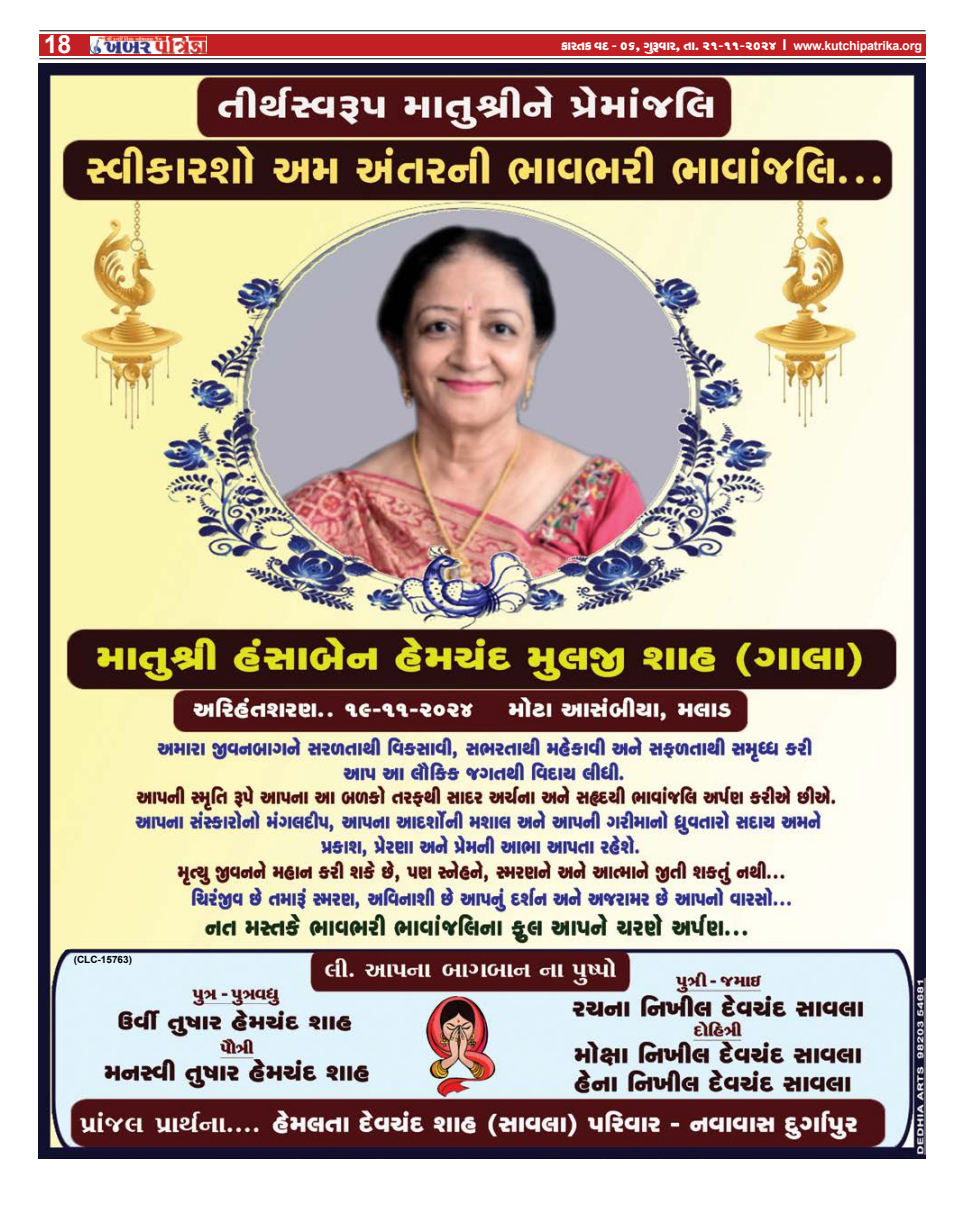
<style>
.page{position:relative;width:964px;height:1205px;background:#fff}
.page>*{position:absolute;margin:0;border:0;box-sizing:border-box;transform-origin:0 0}
.t1{font:700 25px "Arial";color:#fff}
.t2{font:15px "SHREE GUJ7";letter-spacing:-.02em;color:#fff}
.t3{font:700 10px "Arial";color:#000}
.s1{font-family:"Arial";font-weight:700}
.s2{font-family:"Arial";font-weight:700;font-size:12.5px}
</style>
<div class="page">
<div style="left:39px;top:34px;width:887px;height:21px;background:#c22025"></div>
<hr style="left:39px;top:58px;width:886px;height:1px;background:#000">
<hr style="left:39px;top:30px;width:886px;height:1px;background:#000">
<img style="left:90px;top:36px;width:116px;height:17px">
<img style="left:39px;top:64px;width:886px;height:1095px">
<h1 class="t1" style="left:44px;top:27px;width:29px">18</h1>
<p class="t2" style="left:561px;top:38px;width:362px">L$pfsL$ hv$ - 06, Nyê$hpf, sp. 21-11-2024 <span class="s1">I</span> <span class="s2">www.kutchipatrika.org</span></p>
<p class="t3" style="left:74px;top:952px;width:60px">(CLC-15763)</p>
</div>
